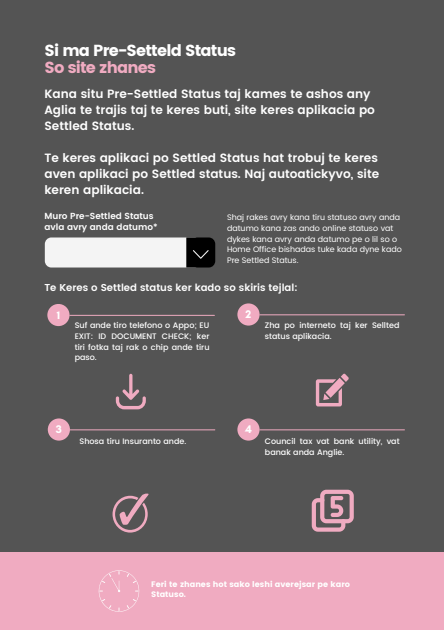
<style>
.page{position:relative;width:444px;height:630px;background:#545454}
.page>*{position:absolute;margin:0;border:0;box-sizing:border-box;transform-origin:0 0}
.t1{font:16px "Poppins";letter-spacing:-.05em;color:#fff}
.t2{font:16px "Poppins";letter-spacing:-.05em;color:#f0abc1}
.t3{font:600 12px/16px "Poppins";color:#fff}
.t4{font:700 11.2px "Glacial Indifference";color:#fff}
.t5{font:600 10px "Poppins";color:#fff}
.t6{font:600 8.8px "Poppins";color:#fff}
.t7{font:500 8px/10.8px "Poppins";color:#fff}
.t8{font:8px/10.8px "Poppins";color:#fff}
.t9{font:8px/10.8px "Poppins";color:#fff}
</style>
<div class="page">
<div style="left:47px;top:304px;width:22px;height:22px;background:#f0abc1;border-radius:50%"></div>
<hr style="left:70px;top:315px;width:144px;height:1px;background:#f0abc1">
<svg style="left:116px;top:374px;width:30px;height:35px"></svg>
<svg style="left:316px;top:374px;width:32px;height:32px"></svg>
<svg style="left:112px;top:494px;width:36px;height:39px"></svg>
<svg style="left:311px;top:490px;width:42px;height:42px"></svg>
<div style="left:0;top:552px;width:444px;height:78px;background:#f0abc1"></div>
<svg style="left:99px;top:570px;width:41px;height:42px"></svg>
<div style="left:45px;top:237px;width:156px;height:30px;background:#f4f4f4;border-radius:7px"></div>
<svg style="left:186px;top:237px;width:29px;height:30px"></svg>
<div style="left:48px;top:418px;width:22px;height:23px;background:#f0abc1;border-radius:50%"></div>
<hr style="left:70px;top:429px;width:145px;height:2px;background:#f0abc1">
<div style="left:237px;top:418px;width:22px;height:23px;background:#f0abc1;border-radius:50%"></div>
<hr style="left:260px;top:429px;width:144px;height:2px;background:#f0abc1">
<div style="left:237px;top:303px;width:22px;height:23px;background:#f0abc1;border-radius:50%"></div>
<hr style="left:260px;top:314px;width:144px;height:2px;background:#f0abc1">
<p class="t1" style="left:44px;top:41px;width:193px">Si ma Pre-Setteld Status</p>
<p class="t2" style="left:44px;top:58px;width:113px">So site zhanes</p>
<p class="t3" style="left:44px;top:86px;width:332px">Kana situ Pre-Settled Status taj kames te ashos any<br>Aglia te trajis taj te keres buti, site keres aplikacia po<br>Settled Status.</p>
<p class="t3" style="left:44px;top:150px;width:336px;text-align:justify">Te keres aplikaci po Settled Status hat trobuj te keres aven aplikaci po Settled status. Naj autoatickyvo, site keren aplikacia.</p>
<p class="t6" style="left:44px;top:210px;width:111px">Muro Pre-Settled Status</p>
<p class="t6" style="left:44px;top:222px;width:115px">avla avry anda datumo*</p>
<p class="t8" style="left:227px;top:212px;width:176px">Shaj rakes avry kana tiru statuso avry anda datumo kana zas ando online statuso vat dykes kana avry anda datumo pe o lil so o Home Office bishadas tuke kada dyne kado Pre Settled Status.</p>
<p class="t5" style="left:44px;top:282px;width:254px">Te Keres o Settled status ker kado so skiris tejlal:</p>
<p class="t4" style="left:57px;top:308px;width:5px">1</p>
<p class="t7" style="left:75px;top:320px;width:136px;text-align:justify">Suf ande tiro telefono o Appo; EU EXIT: ID DOCUMENT CHECK; ker tiri fotka taj rak o chip ande tiru paso.</p>
<p class="t4" style="left:245px;top:308px;width:7px">2</p>
<p class="t7" style="left:265px;top:320px;width:136px">Zha po interneto taj ker Sellted status aplikacia.</p>
<p class="t4" style="left:56px;top:423px;width:8px">3</p>
<p class="t4" style="left:245px;top:423px;width:8px">4</p>
<p class="t7" style="left:79px;top:436px;width:108px">Shosa tiru Insuranto ande.</p>
<p class="t7" style="left:265px;top:436px;width:136px">Council tax vat bank utility, vat banak anda Anglie.</p>
<p class="t9" style="left:151px;top:579px;width:200px">Feri te zhanes hot sako leshi averejsar pe karo<br>Statuso.</p>
</div>
